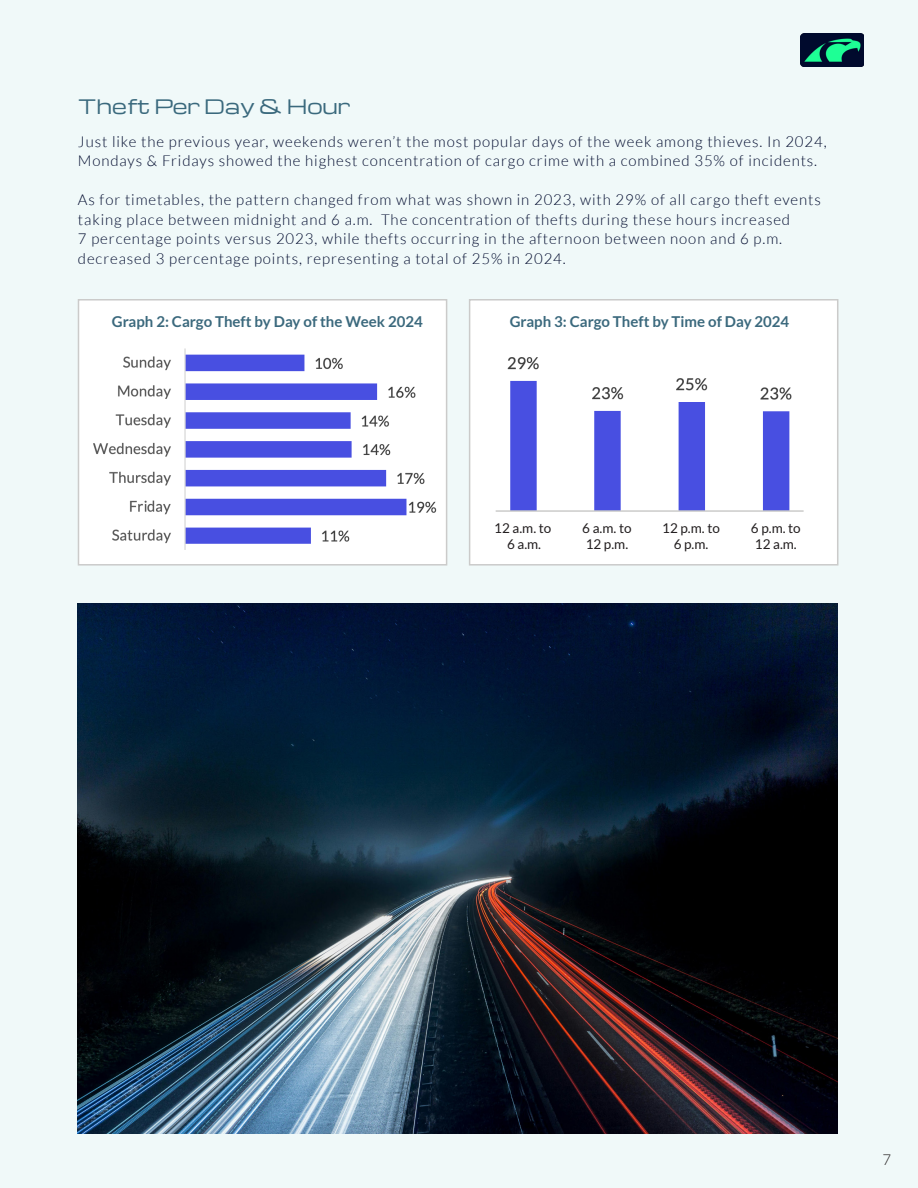
<style>
.page{position:relative;width:918px;height:1188px;background:#f0f9f9}
.page>*{position:absolute;margin:0;border:0;box-sizing:border-box;transform-origin:0 0}
.t1{font:19.5px "Michroma";color:#3a697d}
.t2{font:300 15px/19.5px "Lato";letter-spacing:.06em;color:#000a2d}
.t3{font:700 15px "Lato";color:#3b697d}
.t4{font:300 15px "Lato";color:#231f20}
.t5{font:13.5px "Lato";color:#231f20}
</style>
<div class="page">
<div style="left:78px;top:299px;width:369px;height:267px;background:#fff;border:2px solid #cbcbca"></div>
<div style="left:469px;top:299px;width:369px;height:267px;background:#fff;border:2px solid #cbcbca"></div>
<img style="left:507px;top:357px;width:285px;height:153px">
<hr style="left:496px;top:510px;width:308px;height:2px;background:#cbcbca">
<img style="left:93px;top:348px;width:344px;height:202px">
<img style="left:78px;top:604px;width:760px;height:530px">
<p class="t1" style="left:78px;top:95px;width:274px">Theft Per Day &amp; Hour</p>
<p class="t2" style="left:78px;top:131px;width:750px">Just like the previous year, weekends weren’t the most popular days of the week among thieves. In 2024,<br>Mondays &amp; Fridays showed the highest concentration of cargo crime with a combined 35% of incidents.</p>
<p class="t2" style="left:78px;top:190px;width:744px">As for timetables, the pattern changed from what was shown in 2023, with 29% of all cargo theft events taking place between midnight and 6 a.m. The concentration of thefts during these hours increased<br>7 percentage points versus 2023, while thefts occurring in the afternoon between noon and 6 p.m. decreased 3 percentage points, representing a total of 25% in 2024.</p>
<p class="t3" style="left:112px;top:313px;width:312px">Graph 2: Cargo Theft by Day of the Week 2024</p>
<p class="t3" style="left:510px;top:313px;width:281px">Graph 3: Cargo Theft by Time of Day 2024</p>
<p class="t5" style="left:494px;top:520px;width:59px">12 a.m. to</p>
<p class="t5" style="left:507px;top:537px;width:36px">6 a.m.</p>
<p class="t5" style="left:582px;top:520px;width:51px">6 a.m. to</p>
<p class="t5" style="left:586px;top:537px;width:44px">12 p.m.</p>
<p class="t5" style="left:662px;top:521px;width:59px">12 p.m. to</p>
<p class="t5" style="left:674px;top:537px;width:36px">6 p.m.</p>
<p class="t5" style="left:751px;top:521px;width:51px">6 p.m. to</p>
<p class="t5" style="left:755px;top:537px;width:43px">12 a.m.</p>
<p class="t4" style="left:882px;top:1152px;width:10px">7</p>
</div>
